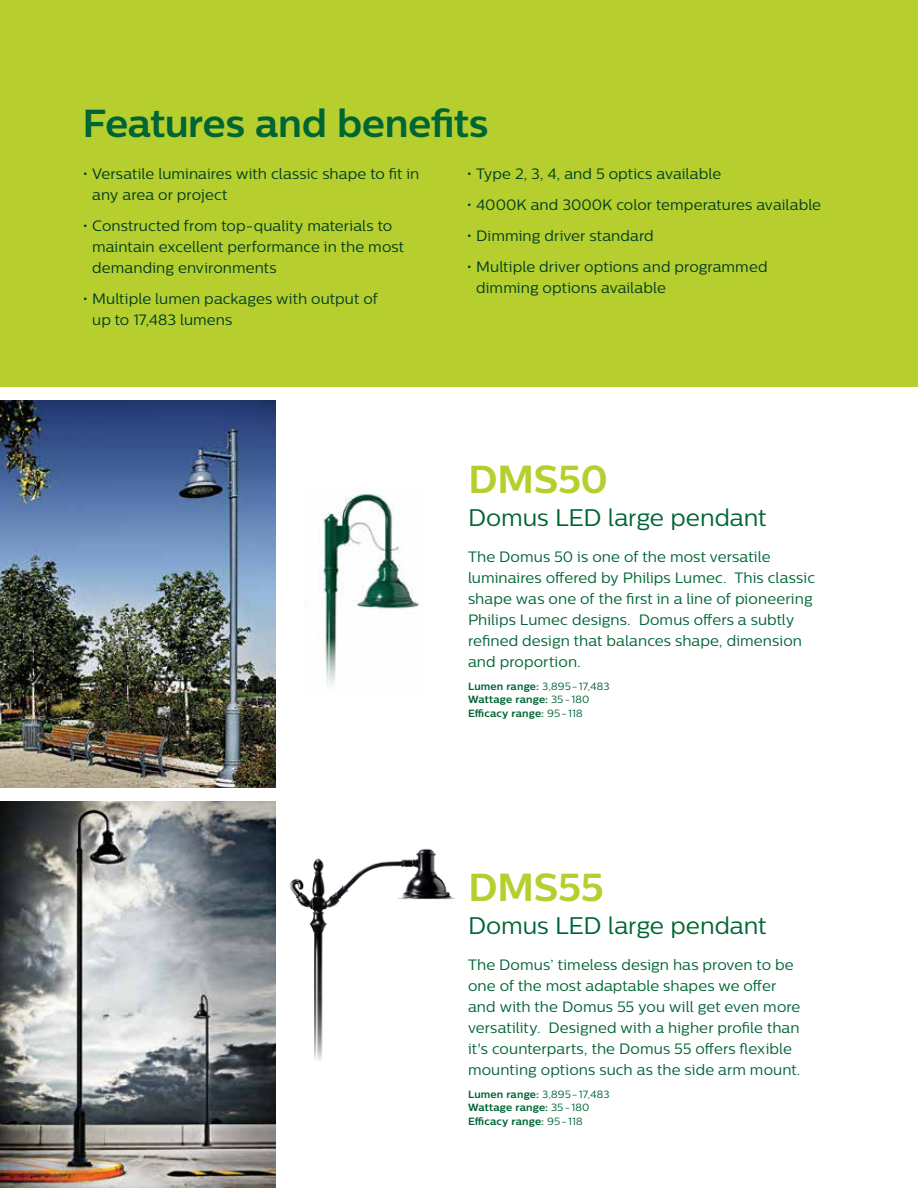
<style>
.page{position:relative;width:918px;height:1188px;background:#fff}
.page>*{position:absolute;margin:0;border:0;box-sizing:border-box;transform-origin:0 0}
.t1{font:700 39px "Centrale Sans";letter-spacing:-.01em;color:#006535}
.t2{font:700 39px "Centrale Sans";letter-spacing:-.015em;color:#b6cf2f}
.t3{font:24px "Centrale Sans";letter-spacing:-.005em;color:#006535}
.t4{font:15px/21px "Centrale Sans";letter-spacing:.005em;color:#006535}
.t5{font:15px/21px "Centrale Sans";letter-spacing:.005em;color:#003e22}
.t6{font:700 10.5px/13.5px "Centrale Sans";letter-spacing:.01em;color:#006535}
.s1{font-weight:400}
</style>
<div class="page">
<img style="left:289px;top:848px;width:167px;height:212px">
<div style="left:0;top:0;width:917px;height:386px;background:#b6cf2f"></div>
<img style="left:0;top:802px;width:276px;height:386px">
<img style="left:0;top:401px;width:276px;height:386px">
<img style="left:304px;top:493px;width:115px;height:192px">
<h1 class="t1" style="left:82px;top:100px;width:407px">Features and benefits</h1>
<p class="t5" style="left:92px;top:163px;width:329px;text-indent:-10px">• Versatile luminaires with classic shape to fit in any area or project</p>
<p class="t5" style="left:92px;top:215px;width:313px;text-indent:-10px">• Constructed from top-quality materials to maintain excellent performance in the most demanding environments</p>
<p class="t5" style="left:92px;top:288px;width:287px;text-indent:-10px">• Multiple lumen packages with output of up to 17,483 lumens</p>
<p class="t5" style="left:466px;top:163px;width:256px">• Type 2, 3, 4, and 5 optics available</p>
<p class="t5" style="left:466px;top:194px;width:356px">• 4000K and 3000K color temperatures available</p>
<p class="t5" style="left:466px;top:225px;width:189px">• Dimming driver standard</p>
<p class="t5" style="left:476px;top:256px;width:293px;text-indent:-10px">• Multiple driver options and programmed dimming options available</p>
<h1 class="t2" style="left:468px;top:455px;width:142px">DMS50</h1>
<h2 class="t3" style="left:468px;top:503px;width:300px">Domus LED large pendant</h2>
<p class="t4" style="left:468px;top:546px;width:349px">The Domus 50 is one of the most versatile luminaires offered by Philips Lumec. This classic shape was one of the first in a line of pioneering Philips Lumec designs. Domus offers a subtly refined design that balances shape, dimension and proportion.</p>
<p class="t6" style="left:468px;top:679px;width:143px">Lumen range: <span class="s1">3,895-17,483<br></span>Wattage range: <span class="s1">35-180<br></span>Efficacy range: <span class="s1">95-118</span></p>
<h1 class="t2" style="left:468px;top:863px;width:137px">DMS55</h1>
<h2 class="t3" style="left:468px;top:911px;width:300px">Domus LED large pendant</h2>
<p class="t4" style="left:468px;top:954px;width:334px">The Domus’ timeless design has proven to be one of the most adaptable shapes we offer and with the Domus 55 you will get even more versatility. Designed with a higher profile than it's counterparts, the Domus 55 offers flexible mounting options such as the side arm mount.</p>
<p class="t6" style="left:468px;top:1087px;width:143px">Lumen range: <span class="s1">3,895-17,483<br></span>Wattage range: <span class="s1">35-180<br></span>Efficacy range: <span class="s1">95-118</span></p>
</div>
